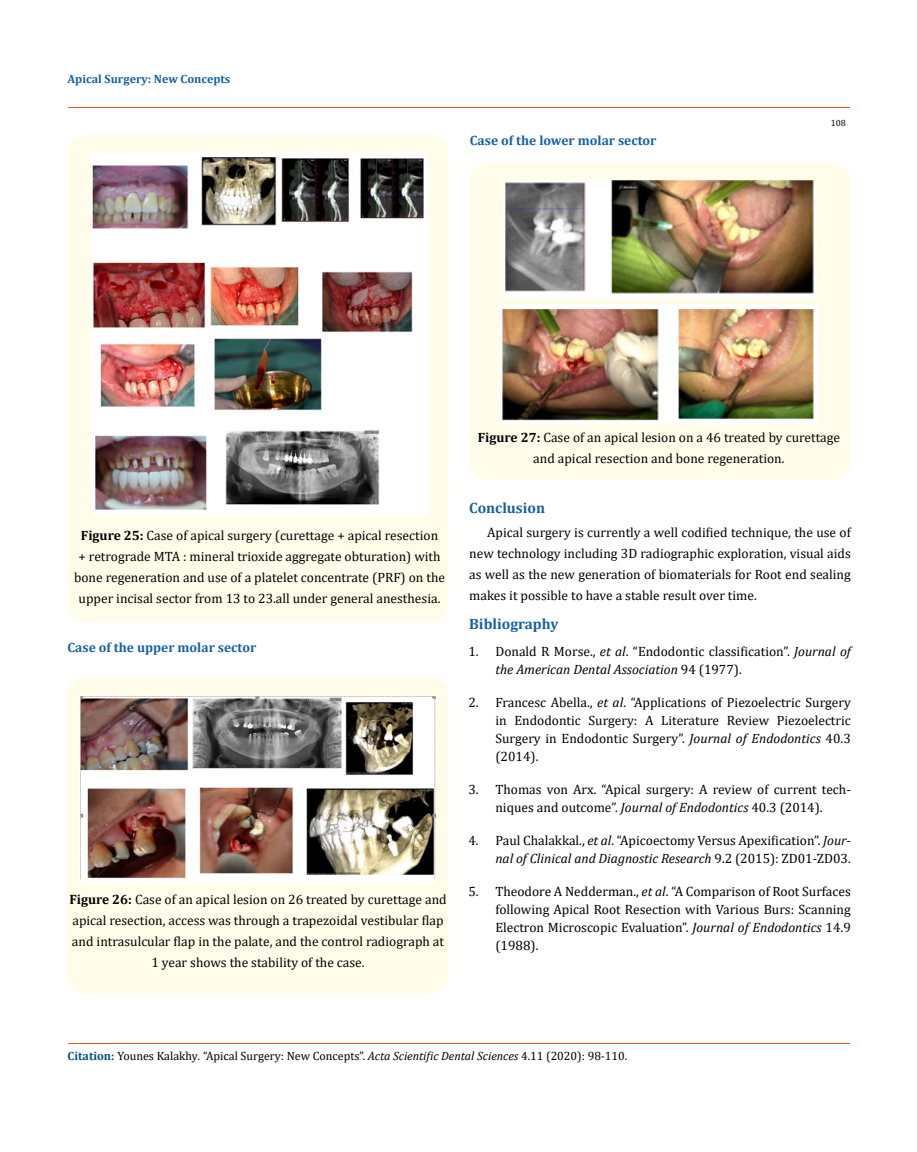
<style>
.page{position:relative;width:917px;height:1152px;background:#fff}
.page>*{position:absolute;margin:0;border:0;box-sizing:border-box;transform-origin:0 0}
.t1{font:700 15px "Cambria";color:#1560a6}
.t2{font:13.5px/21px "Cambria";color:#000;text-align:center}
.t3{font:700 13.5px "Cambria";color:#1560a6}
.t4{font:12px "Cambria";color:#000}
.t5{font:700 12px "Cambria";color:#1560a6}
.t6{font:9px "Cambria";color:#000}
.s1{font-weight:700}
.s2{font-style:italic}
.s3{font-weight:700;color:#035089}
</style>
<div class="page">
<div style="left:68px;top:135px;width:380px;height:487px;background:#fffde9;border-radius:18px"></div>
<img style="left:92px;top:153px;width:335px;height:363px">
<div style="left:67px;top:677px;width:381px;height:317px;background:#fffde9;border-radius:18px"></div>
<img style="left:80px;top:697px;width:356px;height:187px">
<div style="left:469px;top:163px;width:381px;height:317px;background:#fffde9;border-radius:18px"></div>
<img style="left:503px;top:180px;width:313px;height:119px">
<img style="left:499px;top:304px;width:319px;height:120px">
<hr style="left:68px;top:108px;width:781px;height:1px;background:#e05d1a">
<hr style="left:68px;top:1043px;width:781px;height:1px;background:#e05d1a">
<p class="t5" style="left:68px;top:70px;width:164px">Apical Surgery: New Concepts</p>
<p class="t3" style="left:470px;top:131px;width:188px">Case of the lower molar sector</p>
<p class="t6" style="left:830px;top:118px;width:16px">108</p>
<p class="t2" style="left:74px;top:525px;width:372px"><span class="s1">Figure 25:</span> Case of apical surgery (curettage + apical resection<br>+ retrograde MTA : mineral trioxide aggregate obturation) with bone regeneration and use of a platelet concentrate (PRF) on the upper incisal sector from 13 to 23.all under general anesthesia.</p>
<p class="t3" style="left:68px;top:638px;width:190px">Case of the upper molar sector</p>
<p class="t2" style="left:69px;top:888px;width:379px"><span class="s1">Figure 26:</span> Case of an apical lesion on 26 treated by curettage and apical resection, access was through a trapezoidal vestibular flap and intrasulcular flap in the palate, and the control radiograph at 1 year shows the stability of the case.</p>
<p class="t2" style="left:477px;top:427px;width:364px"><span class="s1">Figure 27:</span> Case of an apical lesion on a 46 treated by curettage and apical resection and bone regeneration.</p>
<p class="t1" style="left:469px;top:497px;width:77px">Conclusion</p>
<p class="t2" style="left:469px;top:522px;width:383px;text-align:justify;text-indent:18px">Apical surgery is currently a well codified technique, the use of new technology including 3D radiographic exploration, visual aids as well as the new generation of biomaterials for Root end sealing makes it possible to have a stable result over time.</p>
<p class="t1" style="left:469px;top:614px;width:91px">Bibliography</p>
<p class="t2" style="left:495px;top:642px;width:357px;line-height:18px;text-align:left;text-indent:-27px">1. Donald R Morse., <span class="s2">et al</span>. “Endodontic classification”. <span class="s2">Journal of the American Dental Association</span> 94 (1977).</p>
<p class="t2" style="left:495px;top:693px;width:357px;line-height:18px;text-align:justify;text-indent:-27px">2. Francesc Abella., <span class="s2">et al</span>. “Applications of Piezoelectric Surgery in Endodontic Surgery: A Literature Review Piezoelectric Surgery in Endodontic Surgery”. <span class="s2">Journal of Endodontics</span> 40.3 (2014).</p>
<p class="t2" style="left:468px;top:780px;width:384px;line-height:18px">3. Thomas von Arx. “Apical surgery: A review of current tech&shy;niques and outcome”. <span class="s2">Journal of Endodontics</span> 40.3 (2014).</p>
<p class="t2" style="left:468px;top:831px;width:384px;line-height:18px;text-align:right">4. Paul Chalakkal., <span class="s2">et al</span>. “Apicoectomy Versus Apexification”. <span class="s2">Jour&shy;nal of Clinical and Diagnostic Research</span> 9.2 (2015): ZD01-ZD03.</p>
<p class="t2" style="left:495px;top:882px;width:357px;line-height:18px;text-align:justify;text-indent:-27px">5. Theodore A Nedderman., <span class="s2">et al</span>. “A Comparison of Root Surfaces following Apical Root Resection with Various Burs: Scanning Electron Microscopic Evaluation”. <span class="s2">Journal of Endodontics</span> 14.9 (1988).</p>
<p class="t4" style="left:68px;top:1049px;width:561px"><span class="s3">Citation:</span> Younes Kalakhy<span class="s2">.</span> “Apical Surgery: New Concepts”. <span class="s2">Acta Scientific Dental Sciences</span> 4.11 (2020): 98-110.</p>
</div>
